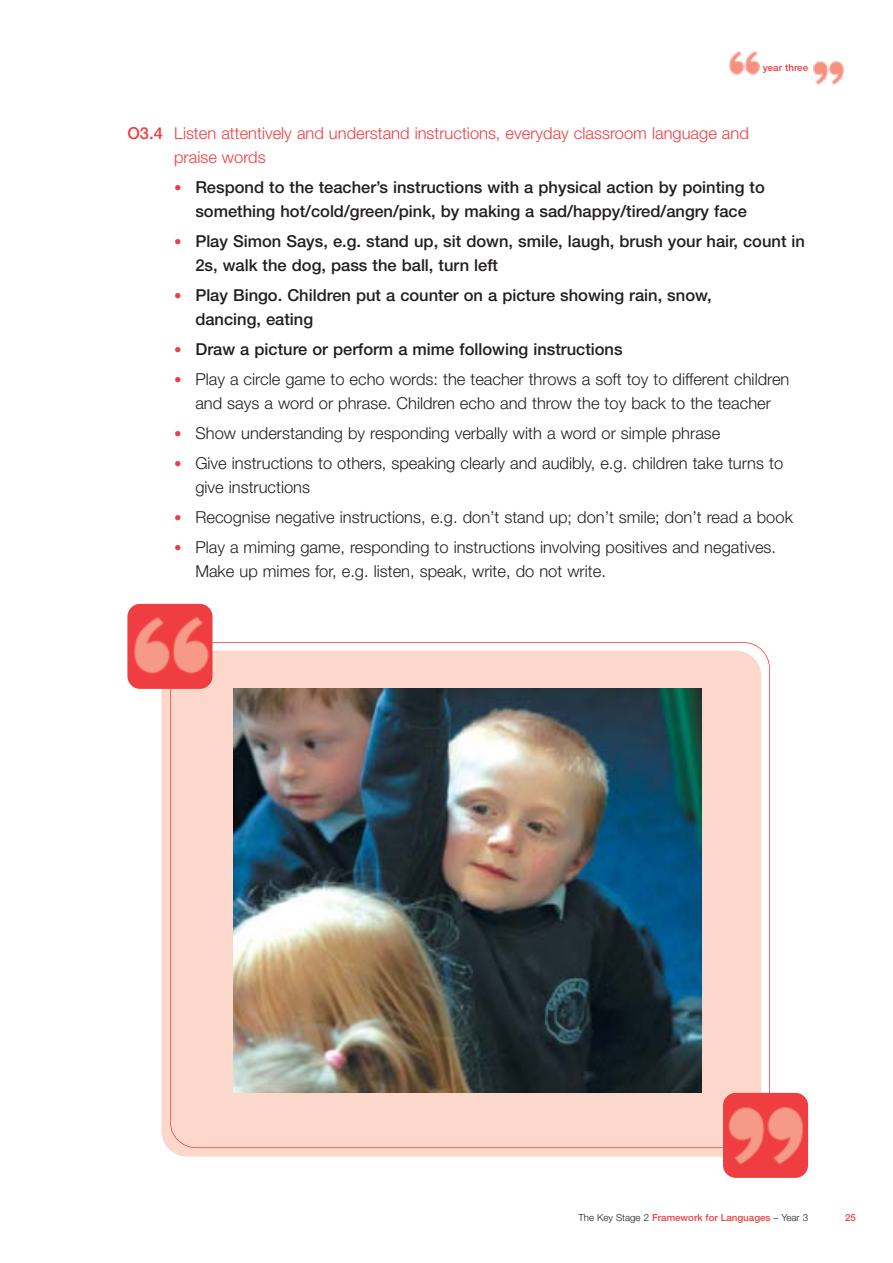
<style>
.page{position:relative;width:893px;height:1263px;background:#fff}
.page>*{position:absolute;margin:0;border:0;box-sizing:border-box;transform-origin:0 0}
.t1{font:300 16.5px/24px "Helvetica Neue";color:#231f1f}
.t2{font:500 16.5px/24px "Helvetica Neue";color:#231f1f}
.t3{font:300 16.5px/24px "Helvetica Neue";color:#ef3e42}
.t4{font:500 9.75px "Helvetica Neue";color:#ef3e42}
.s1{font-weight:500}
.s2{font-weight:300;font-size:15px;color:#ef3e42}
.s3{font-size:15px;color:#ef3e42}
.s4{font-weight:300;color:#231f1f}
</style>
<div class="page">
<img style="left:729px;top:51px;width:30px;height:24px">
<img style="left:813px;top:61px;width:30px;height:24px">
<div style="left:161px;top:651px;width:600px;height:506px;background:#fcd7cb;border-radius:26px"></div>
<div style="left:127px;top:604px;width:85px;height:85px;background:#ef3e42;border-radius:13px"></div>
<img style="left:134px;top:617px;width:74px;height:57px">
<div style="left:723px;top:1093px;width:85px;height:85px;background:#ef3e42;border-radius:13px"></div>
<img style="left:728px;top:1107px;width:75px;height:58px">
<img style="left:234px;top:689px;width:467px;height:404px">
<p class="t4" style="left:762px;top:64px;width:47px">year three</p>
<p class="t3" style="left:174px;top:123px;width:576px;text-indent:-47px"><span class="s1">O3.4</span> Listen attentively and understand instructions, everyday classroom language and praise words</p>
<p class="t2" style="left:174px;top:177px;width:592px;text-align:center"><span class="s2">•</span> Respond to the teacher’s instructions with a physical action by pointing to something hot/cold/green/pink, by making a sad/happy/tired/angry face</p>
<p class="t2" style="left:195px;top:231px;width:611px;text-indent:-21px"><span class="s2">•</span> Play Simon Says, e.g. stand up, sit down, smile, laugh, brush your hair, count in<br>2s, walk the dog, pass the ball, turn left</p>
<p class="t2" style="left:195px;top:285px;width:518px;text-indent:-21px"><span class="s2">•</span> Play Bingo. Children put a counter on a picture showing rain, snow, dancing, eating</p>
<p class="t2" style="left:174px;top:339px;width:450px"><span class="s2">•</span> Draw a picture or perform a mime following instructions</p>
<p class="t1" style="left:174px;top:369px;width:616px;text-align:center"><span class="s3">•</span> Play a circle game to echo words: the teacher throws a soft toy to different children and says a word or phrase. Children echo and throw the toy back to the teacher</p>
<p class="t1" style="left:174px;top:423px;width:547px"><span class="s3">•</span> Show understanding by responding verbally with a word or simple phrase</p>
<p class="t1" style="left:195px;top:453px;width:589px;text-indent:-21px"><span class="s3">•</span> Give instructions to others, speaking clearly and audibly, e.g. children take turns to give instructions</p>
<p class="t1" style="left:174px;top:507px;width:620px"><span class="s3">•</span> Recognise negative instructions, e.g. don’t stand up; don’t smile; don’t read a book</p>
<p class="t1" style="left:195px;top:537px;width:582px;text-indent:-21px"><span class="s3">•</span> Play a miming game, responding to instructions involving positives and negatives.<br>Make up mimes for, e.g. listen, speak, write, do not write.</p>
<p class="t4" style="left:578px;top:1214px;width:231px"><span class="s4">The Key Stage 2</span> Framework for Languages <span class="s4">– Year 3</span></p>
<p class="t4" style="left:845px;top:1214px;width:12px">25</p>
</div>
